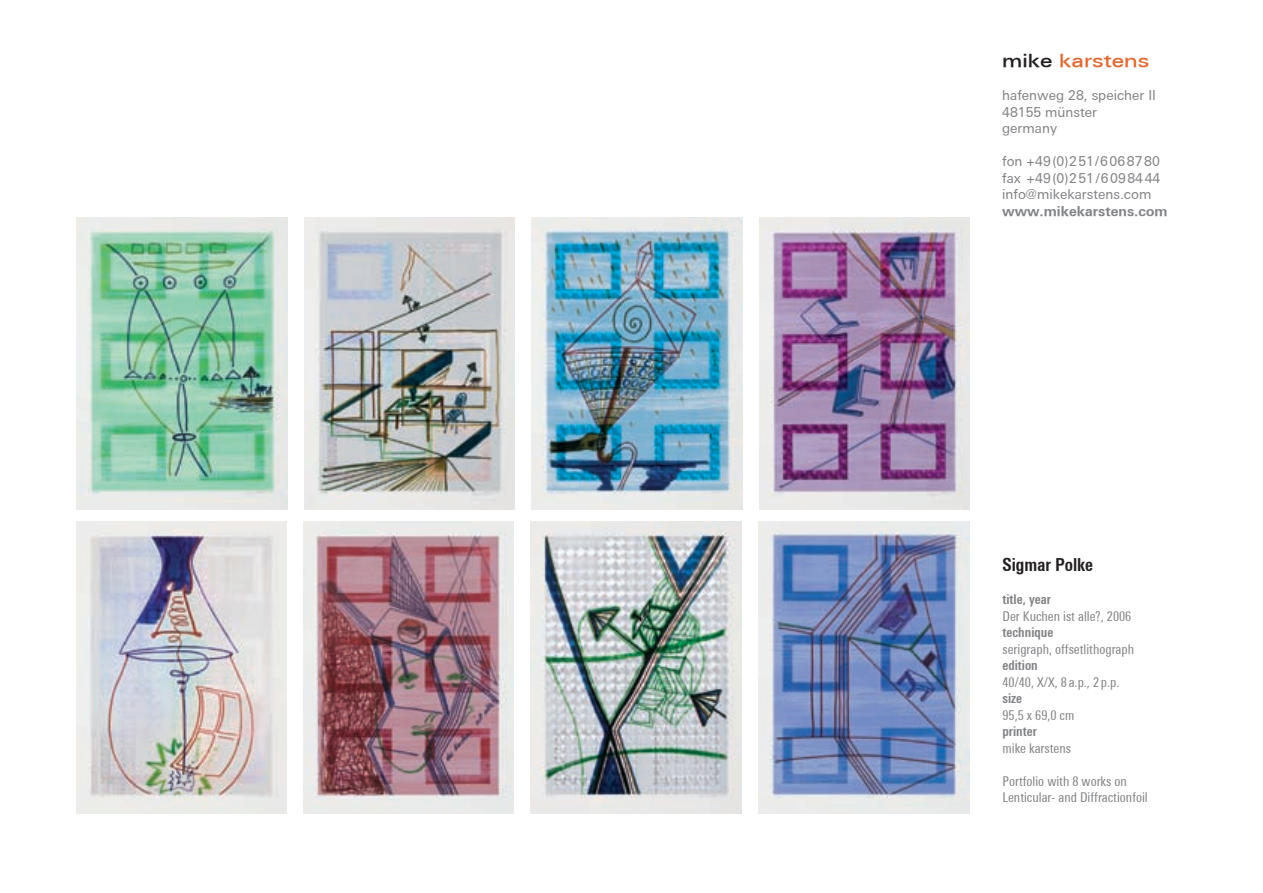
<style>
.page{position:relative;width:1263px;height:893px;background:#fff}
.page>*{position:absolute;margin:0;border:0;box-sizing:border-box;transform-origin:0 0}
.t1{font:500 18px "Linotype Univers Extd";color:#de6b35}
.t2{font:700 18px "Linotype Univers Cond";color:#231f20}
.t3{font:13.5px/16.5px "Linotype Univers Cond";color:#808285}
.t4{font:13.5px/16.5px "Linotype Univers Basic";color:#808285}
.t5{font:700 13.5px "Linotype Univers Cond";color:#808285}
.t6{font:700 13.5px "Linotype Univers Basic";color:#808285}
.s1{color:#231f20}
</style>
<div class="page">
<img style="left:758px;top:522px;width:212px;height:291px">
<img style="left:304px;top:522px;width:210px;height:291px">
<img style="left:77px;top:522px;width:210px;height:291px">
<img style="left:304px;top:218px;width:210px;height:291px">
<img style="left:77px;top:218px;width:210px;height:291px">
<img style="left:531px;top:218px;width:211px;height:291px">
<img style="left:759px;top:218px;width:211px;height:291px">
<img style="left:531px;top:522px;width:210px;height:291px">
<h1 class="t1" style="left:1002px;top:50px;width:149px"><span class="s1">mike</span> karstens</h1>
<p class="t4" style="left:1002px;top:87px;width:155px">hafenweg 28, speicher II<br>48155 münster<br>germany</p>
<p class="t4" style="left:1002px;top:153px;width:160px;text-align:justify">fon +49(0)251/6068780 fax +49(0)251/6098444 info@mikekarstens.com</p>
<p class="t6" style="left:1002px;top:203px;width:167px">www.mikekarstens.com</p>
<h1 class="t2" style="left:1002px;top:554px;width:92px">Sigmar Polke</h1>
<p class="t5" style="left:1002px;top:591px;width:50px">title, year</p>
<p class="t3" style="left:1002px;top:608px;width:130px">Der Kuchen ist alle?, 2006</p>
<p class="t5" style="left:1002px;top:624px;width:52px">technique</p>
<p class="t3" style="left:1002px;top:641px;width:133px">serigraph, offsetlithograph</p>
<p class="t5" style="left:1002px;top:657px;width:37px">edition</p>
<p class="t3" style="left:1002px;top:674px;width:118px">40/40, X/X, 8 a.p., 2 p.p.</p>
<p class="t5" style="left:1002px;top:690px;width:21px">size</p>
<p class="t3" style="left:1002px;top:707px;width:73px">95,5 x 69,0 cm</p>
<p class="t5" style="left:1002px;top:723px;width:36px">printer</p>
<p class="t3" style="left:1002px;top:740px;width:70px">mike karstens</p>
<p class="t3" style="left:1002px;top:773px;width:147px">Portfolio with 8 works on<br>Lenticular- and Diffractionfoil</p>
</div>
